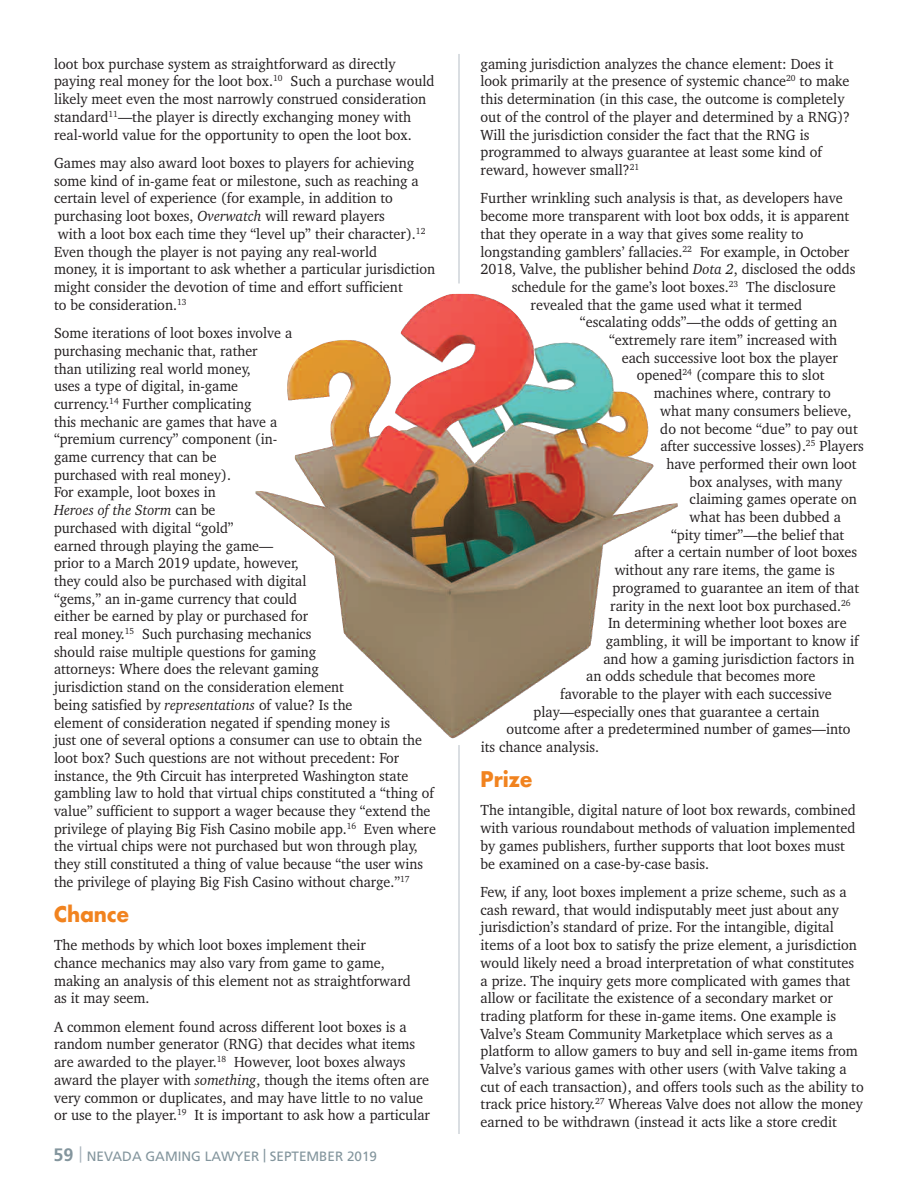
<style>
.page{position:relative;width:918px;height:1188px;background:#fff}
.page>*{position:absolute;margin:0;border:0;box-sizing:border-box;transform-origin:0 0}
.t1{font:700 21px "Futura";color:#f1831f;scale:.95 1}
.t2{font:700 18px "Frutiger";color:#83959d}
.t3{font:15px/17.7px "Charter";color:#231f20;scale:.95 1}
.t4{font:15px/17.7px "Charter";color:#231f20;scale:.94 1}
.t5{font:13.5px "Frutiger";color:#83959d}
.s1{font-style:italic}
</style>
<div class="page">
<svg style="left:80px;top:1146px;width:1px;height:17px"></svg>
<hr style="left:459px;top:54px;width:1px;height:230px;background:#b6bfc6">
<hr style="left:459px;top:745px;width:1px;height:389px;background:#b6bfc6">
<img style="left:255px;top:294px;width:423px;height:445px">
<p class="t3" style="left:54px;top:55px;width:402px">loot box purchase system as straightforward as directly paying real money for the loot box.<sup>10</sup> Such a purchase would likely meet even the most narrowly construed consideration standard<sup>11</sup>—the player is directly exchanging money with real-world value for the opportunity to open the loot box.</p>
<p class="t3" style="left:54px;top:154px;width:403px">Games may also award loot boxes to players for achieving some kind of in-game feat or milestone, such as reaching a certain level of experience (for example, in addition to purchasing loot boxes, <span class="s1">Overwatch</span> will reward players<br>with a loot box each time they “level up” their character).<sup>12<br></sup>Even though the player is not paying any real-world<br>money, it is important to ask whether a particular jurisdiction might consider the devotion of time and effort sufficient<br>to be consideration.<sup>13</sup></p>
<p class="t4" style="left:54px;top:324px;width:408px">Some iterations of loot boxes involve a<br>purchasing mechanic that, rather<br>than utilizing real world money,<br>uses a type of digital, in-game<br>currency.<sup>14</sup> Further complicating<br>this mechanic are games that have a<br>“premium currency” component (in-<br>game currency that can be<br>purchased with real money).<br>For example, loot boxes in<br><span class="s1">Heroes of the Storm</span> can be<br>purchased with digital “gold”<br>earned through playing the game—<br>prior to a March 2019 update, however,<br>they could also be purchased with digital<br>“gems,” an in-game currency that could<br>either be earned by play or purchased for<br>real money.<sup>15</sup> Such purchasing mechanics<br>should raise multiple questions for gaming<br>attorneys: Where does the relevant gaming<br>jurisdiction stand on the consideration element<br>being satisfied by <span class="s1">representations</span> of value? Is the<br>element of consideration negated if spending money is<br>just one of several options a consumer can use to obtain the loot box? Such questions are not without precedent: For instance, the 9th Circuit has interpreted Washington state gambling law to hold that virtual chips constituted a “thing of value” sufficient to support a wager because they “extend the privilege of playing Big Fish Casino mobile app.<sup>16</sup> Even where the virtual chips were not purchased but won through play, they still constituted a thing of value because “the user wins the privilege of playing Big Fish Casino without charge.”<sup>17</sup></p>
<h1 class="t1" style="left:54px;top:904px;width:80px">Chance</h1>
<p class="t3" style="left:54px;top:936px;width:377px">The methods by which loot boxes implement their chance mechanics may also vary from game to game, making an analysis of this element not as straightforward as it may seem.</p>
<p class="t3" style="left:54px;top:1018px;width:397px">A common element found across different loot boxes is a random number generator (RNG) that decides what items are awarded to the player.<sup>18</sup> However, loot boxes always award the player with <span class="s1">something</span>, though the items often are very common or duplicates, and may have little to no value or use to the player.<sup>19</sup> It is important to ask how a particular</p>
<p class="t2" style="left:54px;top:1147px;width:22px">59</p>
<p class="t5" style="left:87px;top:1151px;width:292px">NEVADA GAMING LAWYER | SEPTEMBER 2019</p>
<p class="t3" style="left:481px;top:55px;width:391px">gaming jurisdiction analyzes the chance element: Does it look primarily at the presence of systemic chance<sup>20</sup> to make this determination (in this case, the outcome is completely out of the control of the player and determined by a RNG)?<br>Will the jurisdiction consider the fact that the RNG is programmed to always guarantee at least some kind of reward, however small?<sup>21</sup></p>
<p class="t3" style="left:481px;top:189px;width:383px">Further wrinkling such analysis is that, as developers have</p>
<p class="t3" style="left:481px;top:207px;width:390px">become more transparent with loot box odds, it is apparent</p>
<p class="t3" style="left:481px;top:225px;width:342px">that they operate in a way that gives some reality to</p>
<p class="t3" style="left:481px;top:243px;width:390px">longstanding gamblers’ fallacies.<sup>22</sup> For example, in October</p>
<p class="t3" style="left:481px;top:260px;width:396px">2018, Valve, the publisher behind <span class="s1">Dota 2</span>, disclosed the odds</p>
<p class="t3" style="left:512px;top:278px;width:343px">schedule for the game’s loot boxes.<sup>23</sup> The disclosure</p>
<p class="t3" style="left:531px;top:296px;width:287px">revealed that the game used what it termed</p>
<p class="t3" style="left:580px;top:313px;width:272px">“escalating odds”—the odds of getting an</p>
<p class="t3" style="left:609px;top:331px;width:242px">“extremely rare item” increased with</p>
<p class="t3" style="left:622px;top:349px;width:229px">each successive loot box the player</p>
<p class="t3" style="left:637px;top:366px;width:199px">opened<sup>24</sup> (compare this to slot</p>
<p class="t3" style="left:654px;top:384px;width:188px">machines where, contrary to</p>
<p class="t3" style="left:660px;top:402px;width:203px">what many consumers believe,</p>
<p class="t3" style="left:660px;top:420px;width:209px">do not become “due” to pay out</p>
<p class="t3" style="left:660px;top:437px;width:216px">after successive losses).<sup>25</sup> Players</p>
<p class="t3" style="left:666px;top:455px;width:202px">have performed their own loot</p>
<p class="t3" style="left:690px;top:473px;width:162px">box analyses, with many</p>
<p class="t3" style="left:690px;top:490px;width:177px">claiming games operate on</p>
<p class="t3" style="left:690px;top:508px;width:161px">what has been dubbed a</p>
<p class="t3" style="left:671px;top:526px;width:184px">“pity timer”—the belief that</p>
<p class="t3" style="left:635px;top:543px;width:236px">after a certain number of loot boxes</p>
<p class="t3" style="left:615px;top:561px;width:233px">without any rare items, the game is</p>
<p class="t3" style="left:612px;top:579px;width:261px">programed to guarantee an item of that</p>
<p class="t3" style="left:610px;top:597px;width:255px">rarity in the next loot box purchased.<sup>26</sup></p>
<p class="t3" style="left:608px;top:614px;width:253px">In determining whether loot boxes are</p>
<p class="t3" style="left:606px;top:632px;width:268px">gambling, it will be important to know if</p>
<p class="t3" style="left:603px;top:650px;width:266px">and how a gaming jurisdiction factors in</p>
<p class="t3" style="left:586px;top:667px;width:243px">an odds schedule that becomes more</p>
<p class="t3" style="left:560px;top:685px;width:288px">favorable to the player with each successive</p>
<p class="t3" style="left:534px;top:703px;width:303px">play—especially ones that guarantee a certain</p>
<p class="t3" style="left:507px;top:720px;width:364px">outcome after a predetermined number of games—into</p>
<p class="t3" style="left:481px;top:738px;width:126px">its chance analysis.</p>
<h1 class="t1" style="left:481px;top:769px;width:56px">Prize</h1>
<p class="t3" style="left:481px;top:801px;width:396px">The intangible, digital nature of loot box rewards, combined with various roundabout methods of valuation implemented by games publishers, further supports that loot boxes must be examined on a case-by-case basis.</p>
<p class="t3" style="left:481px;top:883px;width:405px">Few, if any, loot boxes implement a prize scheme, such as a cash reward, that would indisputably meet just about any jurisdiction’s standard of prize. For the intangible, digital items of a loot box to satisfy the prize element, a jurisdiction would likely need a broad interpretation of what constitutes a prize. The inquiry gets more complicated with games that allow or facilitate the existence of a secondary market or trading platform for these in-game items. One example is Valve’s Steam Community Marketplace which serves as a platform to allow gamers to buy and sell in-game items from Valve’s various games with other users (with Valve taking a cut of each transaction), and offers tools such as the ability to track price history.<sup>27</sup> Whereas Valve does not allow the money earned to be withdrawn (instead it acts like a store credit</p>
</div>
